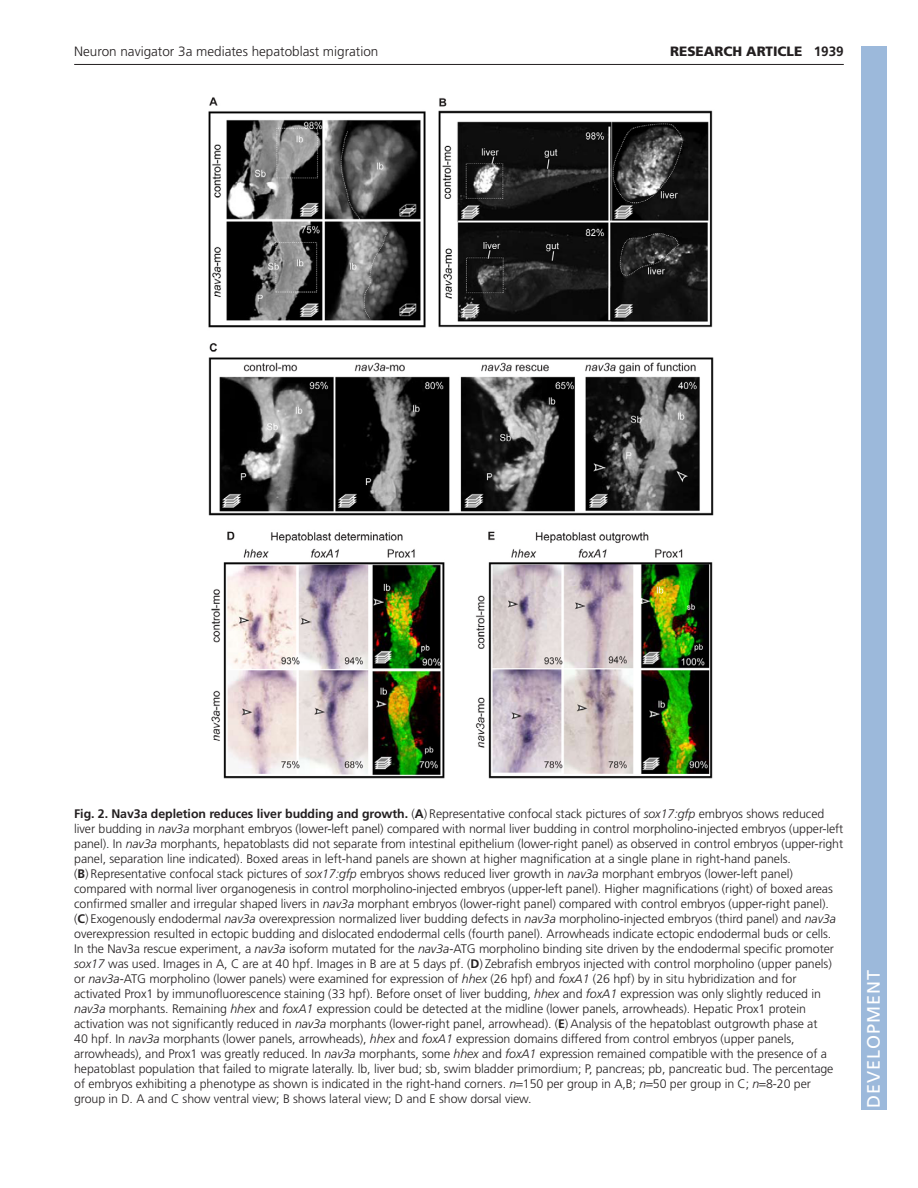
<style>
.page{position:relative;width:918px;height:1188px;background:#fff}
.page>*{position:absolute;margin:0;border:0;box-sizing:border-box;transform-origin:0 0}
.t1{font:18px "Frutiger LT Std";letter-spacing:.055em;color:#fff}
.t2{font:300 13.5px "Frutiger LT Std";color:#231f20}
.t3{font:900 13.5px "Frutiger LT Std";color:#231f20}
.t4{font:300 12.3px/15px "Frutiger LT Std";letter-spacing:-.005em;color:#231f20}
.s1{font-weight:700}
.s2{font-style:italic}
</style>
<div class="page">
<hr style="left:74px;top:64px;width:770px;height:1px;background:#231f20">
<img style="left:208px;top:97px;width:506px;height:682px">
<div style="left:861px;top:46px;width:25px;height:1064px;background:#9cb9db"></div>
<p class="t2" style="left:74px;top:46px;width:306px">Neuron navigator 3a mediates hepatoblast migration</p>
<p class="t3" style="left:670px;top:45px;width:175px">RESEARCH ARTICLE <span class="s1">1939</span></p>
<p class="t4" style="left:74px;top:807px;width:771px"><span class="s1">Fig. 2. Nav3a depletion reduces liver budding and growth.</span> (<span class="s1">A</span>) Representative confocal stack pictures of <span class="s2">sox17:gfp</span> embryos shows reduced liver budding in <span class="s2">nav3a</span> morphant embryos (lower-left panel) compared with normal liver budding in control morpholino-injected embryos (upper-left panel). In <span class="s2">nav3a</span> morphants, hepatoblasts did not separate from intestinal epithelium (lower-right panel) as observed in control embryos (upper-right panel, separation line indicated). Boxed areas in left-hand panels are shown at higher magnification at a single plane in right-hand panels.<br>(<span class="s1">B</span>) Representative confocal stack pictures of <span class="s2">sox17:gfp</span> embryos shows reduced liver growth in <span class="s2">nav3a</span> morphant embryos (lower-left panel) compared with normal liver organogenesis in control morpholino-injected embryos (upper-left panel). Higher magnifications (right) of boxed areas confirmed smaller and irregular shaped livers in <span class="s2">nav3a</span> morphant embryos (lower-right panel) compared with control embryos (upper-right panel). (<span class="s1">C</span>) Exogenously endodermal <span class="s2">nav3a</span> overexpression normalized liver budding defects in <span class="s2">nav3a</span> morpholino-injected embryos (third panel) and <span class="s2">nav3a </span>overexpression resulted in ectopic budding and dislocated endodermal cells (fourth panel). Arrowheads indicate ectopic endodermal buds or cells.<br>In the Nav3a rescue experiment, a <span class="s2">nav3a</span> isoform mutated for the <span class="s2">nav3a</span>-ATG morpholino binding site driven by the endodermal specific promoter <span class="s2">sox17</span> was used. Images in A, C are at 40 hpf. Images in B are at 5 days pf. (<span class="s1">D</span>) Zebrafish embryos injected with control morpholino (upper panels) or <span class="s2">nav3a</span>-ATG morpholino (lower panels) were examined for expression of <span class="s2">hhex</span> (26 hpf) and <span class="s2">foxA1</span> (26 hpf) by in situ hybridization and for activated Prox1 by immunofluorescence staining (33 hpf). Before onset of liver budding, <span class="s2">hhex</span> and <span class="s2">foxA1</span> expression was only slightly reduced in <span class="s2">nav3a</span> morphants. Remaining <span class="s2">hhex</span> and <span class="s2">foxA1</span> expression could be detected at the midline (lower panels, arrowheads). Hepatic Prox1 protein activation was not significantly reduced in <span class="s2">nav3a</span> morphants (lower-right panel, arrowhead). (<span class="s1">E</span>) Analysis of the hepatoblast outgrowth phase at<br>40 hpf. In <span class="s2">nav3a</span> morphants (lower panels, arrowheads), <span class="s2">hhex</span> and <span class="s2">foxA1</span> expression domains differed from control embryos (upper panels, arrowheads), and Prox1 was greatly reduced. In <span class="s2">nav3a</span> morphants, some <span class="s2">hhex</span> and <span class="s2">foxA1</span> expression remained compatible with the presence of a hepatoblast population that failed to migrate laterally. lb, liver bud; sb, swim bladder primordium; P, pancreas; pb, pancreatic bud. The percentage of embryos exhibiting a phenotype as shown is indicated in the right-hand corners. <span class="s2">n</span> 150 per group in A,B; <span class="s2">n</span> 50 per group in C; <span class="s2">n</span> 8-20 per group in D. A and C show ventral view; B shows lateral view; D and E show dorsal view.</p>
<h1 class="t1" style="left:863px;top:1108px;width:140px;rotate:-90deg">DEVELOPMENT</h1>
</div>
